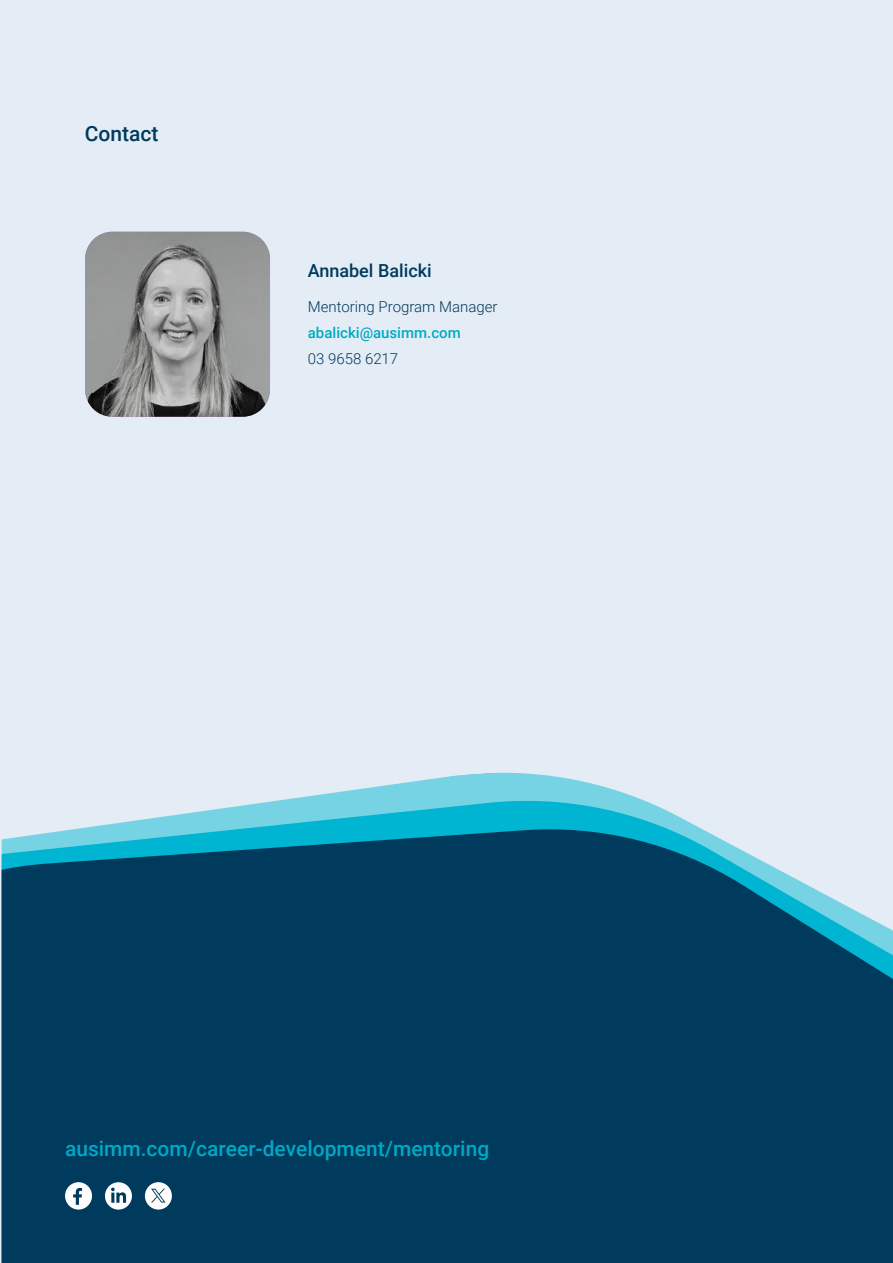
<style>
.page{position:relative;width:893px;height:1263px;background:#e4edf6}
.page>*{position:absolute;margin:0;border:0;box-sizing:border-box;transform-origin:0 0}
.t1{font:500 21px "Roboto";color:#00a8c5}
.t2{font:500 21px "Roboto";color:#003a5d}
.t3{font:500 18px "Roboto";color:#003a5d}
.t4{font:300 15px "Roboto";color:#003a5d}
.t5{font:500 15px "Roboto";color:#00abc2}
</style>
<div class="page">
<img style="left:85px;top:232px;width:185px;height:185px">
<svg style="left:318px;top:772px;width:312px;height:23px;fill:#76d3e4"></svg>
<svg style="left:105px;top:795px;width:589px;height:30px;fill:#76d3e4"></svg>
<svg style="left:2px;top:825px;width:891px;height:438px;background:#084668"></svg>
<svg style="left:105px;top:1182px;width:27px;height:27px"></svg>
<svg style="left:65px;top:1182px;width:27px;height:27px"></svg>
<svg style="left:145px;top:1182px;width:27px;height:27px"></svg>
<p class="t2" style="left:85px;top:119px;width:75px">Contact</p>
<p class="t3" style="left:308px;top:258px;width:125px">Annabel Balicki</p>
<p class="t4" style="left:308px;top:296px;width:191px">Mentoring Program Manager</p>
<p class="t5" style="left:308px;top:322px;width:154px">abalicki@ausimm.com</p>
<p class="t4" style="left:308px;top:348px;width:92px">03 9658 6217</p>
<p class="t1" style="left:65px;top:1134px;width:426px">ausimm.com/career-development/mentoring</p>
</div>
